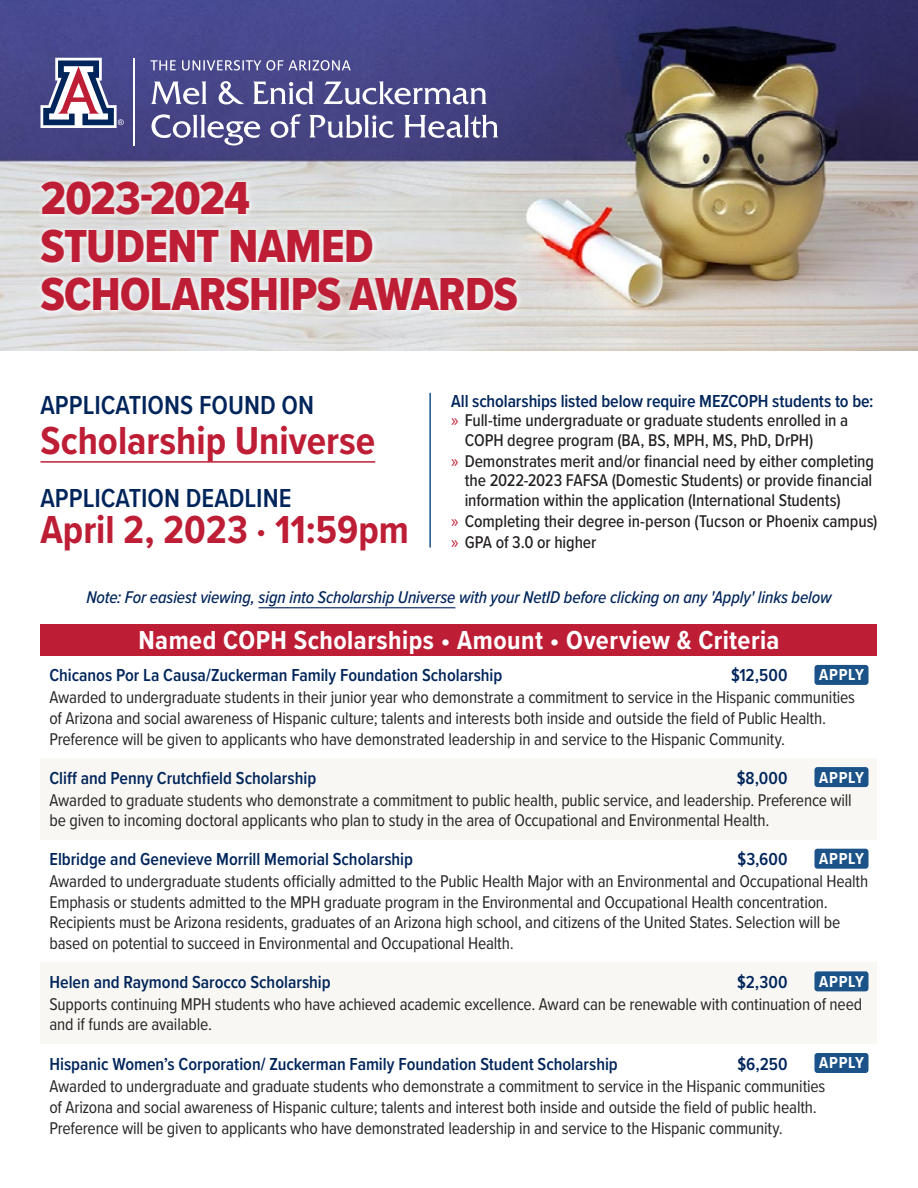
<style>
.page{position:relative;width:918px;height:1188px;background:#fff}
.page>*{position:absolute;margin:0;border:0;box-sizing:border-box;transform-origin:0 0}
.t1{font:48px/48px "Proxima Nova Cond Extrabld";letter-spacing:-.015em;color:#be1e35}
.t2{font:700 40.5px "Proxima Nova Cond";color:#be1e35}
.t3{font:700 27px "Proxima Nova Cond";letter-spacing:.015em;color:#fff}
.Subhead{font:600 27px "Proxima Nova Cond";color:#00255b}
.Scholarship___Amount{font:600 18px "Proxima Nova Cond";color:#00255b}
.Scholarship_Descript{font:17.7px/20.5px "Proxima Nova Cond";letter-spacing:-.01em;color:#282526}
.t4{font:500 17.7px/19.5px "Proxima Nova Cond";letter-spacing:-.005em;color:#231f20}
.t5{font:italic 500 17.7px "Proxima Nova Cond";letter-spacing:-.005em;color:#00255b}
.t6{font:700 16.5px "Proxima Nova Cond";letter-spacing:.045em;color:#fff}
.s1{font-family:"Myriad Pro";font-weight:400;color:#be1e35}
</style>
<div class="page">
<div style="left:40px;top:758px;width:838px;height:82px;background:#f9f7f3"></div>
<img style="left:0;top:0;width:918px;height:351px">
<div style="left:35px;top:176px;width:488px;height:141px;background:#fff;opacity:.8"></div>
<svg style="left:41px;top:58px;width:83px;height:70px"></svg>
<hr style="left:134px;top:58px;width:1px;height:88px;background:#fff">
<svg style="left:152px;top:114px;width:346px;height:32px;background:#6c6b9b"></svg>
<svg style="left:151px;top:81px;width:336px;height:23px"></svg>
<svg style="left:150px;top:60px;width:201px;height:10px;background:#7e7eae"></svg>
<hr style="left:40px;top:461px;width:335px;height:2px;background:#be1e35">
<hr style="left:429px;top:393px;width:2px;height:154px;background:#1b5389">
<hr style="left:259px;top:607px;width:196px;height:1px;background:#00255b">
<div style="left:40px;top:624px;width:838px;height:32px;background:#be1e35"></div>
<div style="left:814px;top:665px;width:54px;height:20px;background:#1b5389;border-radius:3px"></div>
<div style="left:814px;top:849px;width:54px;height:20px;background:#1b5389;border-radius:3px"></div>
<div style="left:814px;top:767px;width:54px;height:20px;background:#1b5389;border-radius:3px"></div>
<div style="left:40px;top:962px;width:838px;height:82px;background:#f9f7f3"></div>
<div style="left:814px;top:971px;width:54px;height:20px;background:#1b5389;border-radius:3px"></div>
<div style="left:814px;top:1053px;width:54px;height:20px;background:#1b5389;border-radius:3px"></div>
<p class="t1" style="left:40px;top:173px;width:479px">2023-2024<br>STUDENT NAMED<br>SCHOLARSHIPS AWARDS</p>
<p class="Subhead" style="left:40px;top:385px;width:275px">APPLICATIONS FOUND ON</p>
<p class="t2" style="left:40px;top:411px;width:336px">Scholarship Universe</p>
<p class="Subhead" style="left:40px;top:478px;width:252px">APPLICATION DEADLINE</p>
<p class="t2" style="left:40px;top:500px;width:370px">April 2, 2023 · 11:59pm</p>
<p class="Scholarship___Amount" style="left:451px;top:388px;width:424px">All scholarships listed below require MEZCOPH students to be:</p>
<p class="t4" style="left:465px;top:410px;width:385px;text-indent:-14px"><span class="s1">»</span> Full-time undergraduate or graduate students enrolled in a<br>COPH degree program (BA, BS, MPH, MS, PhD, DrPH)</p>
<p class="t4" style="left:465px;top:451px;width:411px;text-align:justify;text-indent:-14px"><span class="s1">»</span> Demonstrates merit and/or financial need by either completing the 2022-2023 FAFSA (Domestic Students) or provide financial information within the application (International Students)</p>
<p class="t4" style="left:451px;top:511px;width:428px"><span class="s1">»</span> Completing their degree in-person (Tucson or Phoenix campus)</p>
<p class="t4" style="left:451px;top:532px;width:147px"><span class="s1">»</span> GPA of 3.0 or higher</p>
<p class="t5" style="left:86px;top:584px;width:747px">Note: For easiest viewing, sign into Scholarship Universe with your NetID before clicking on any 'Apply' links below</p>
<p class="t3" style="left:138px;top:620px;width:643px">Named COPH Scholarships • Amount • Overview &amp; Criteria</p>
<p class="t6" style="left:819px;top:663px;width:46px">APPLY</p>
<p class="Scholarship___Amount" style="left:50px;top:662px;width:454px">Chicanos Por La Causa/Zuckerman Family Foundation Scholarship</p>
<p class="Scholarship___Amount" style="left:731px;top:662px;width:58px">$12,500</p>
<p class="Scholarship_Descript" style="left:50px;top:687px;width:807px">Awarded to undergraduate students in their junior year who demonstrate a commitment to service in the Hispanic communities of Arizona and social awareness of Hispanic culture; talents and interests both inside and outside the field of Public Health.<br>Preference will be given to applicants who have demonstrated leadership in and service to the Hispanic Community.</p>
<p class="Scholarship___Amount" style="left:50px;top:764px;width:268px">Cliff and Penny Crutchfield Scholarship</p>
<p class="Scholarship___Amount" style="left:737px;top:764px;width:52px">$8,000</p>
<p class="Scholarship_Descript" style="left:50px;top:789px;width:804px">Awarded to graduate students who demonstrate a commitment to public health, public service, and leadership. Preference will be given to incoming doctoral applicants who plan to study in the area of Occupational and Environmental Health.</p>
<p class="t6" style="left:819px;top:765px;width:46px">APPLY</p>
<p class="Scholarship___Amount" style="left:50px;top:846px;width:365px">Elbridge and Genevieve Morrill Memorial Scholarship</p>
<p class="Scholarship___Amount" style="left:737px;top:846px;width:52px">$3,600</p>
<p class="Scholarship_Descript" style="left:50px;top:870px;width:820px">Awarded to undergraduate students officially admitted to the Public Health Major with an Environmental and Occupational Health Emphasis or students admitted to the MPH graduate program in the Environmental and Occupational Health concentration.<br>Recipients must be Arizona residents, graduates of an Arizona high school, and citizens of the United States. Selection will be based on potential to succeed in Environmental and Occupational Health.</p>
<p class="t6" style="left:819px;top:847px;width:46px">APPLY</p>
<p class="Scholarship___Amount" style="left:50px;top:969px;width:283px">Helen and Raymond Sarocco Scholarship</p>
<p class="Scholarship___Amount" style="left:737px;top:969px;width:52px">$2,300</p>
<p class="Scholarship_Descript" style="left:50px;top:993px;width:814px">Supports continuing MPH students who have achieved academic excellence. Award can be renewable with continuation of need and if funds are available.</p>
<p class="t6" style="left:819px;top:969px;width:46px">APPLY</p>
<p class="Scholarship___Amount" style="left:50px;top:1050px;width:570px">Hispanic Women’s Corporation/ Zuckerman Family Foundation Student Scholarship</p>
<p class="Scholarship___Amount" style="left:737px;top:1050px;width:52px">$6,250</p>
<p class="Scholarship_Descript" style="left:50px;top:1075px;width:777px;line-height:21px">Awarded to undergraduate and graduate students who demonstrate a commitment to service in the Hispanic communities of Arizona and social awareness of Hispanic culture; talents and interest both inside and outside the field of public health.<br>Preference will be given to applicants who have demonstrated leadership in and service to the Hispanic community.</p>
<p class="t6" style="left:819px;top:1051px;width:46px">APPLY</p>
</div>
